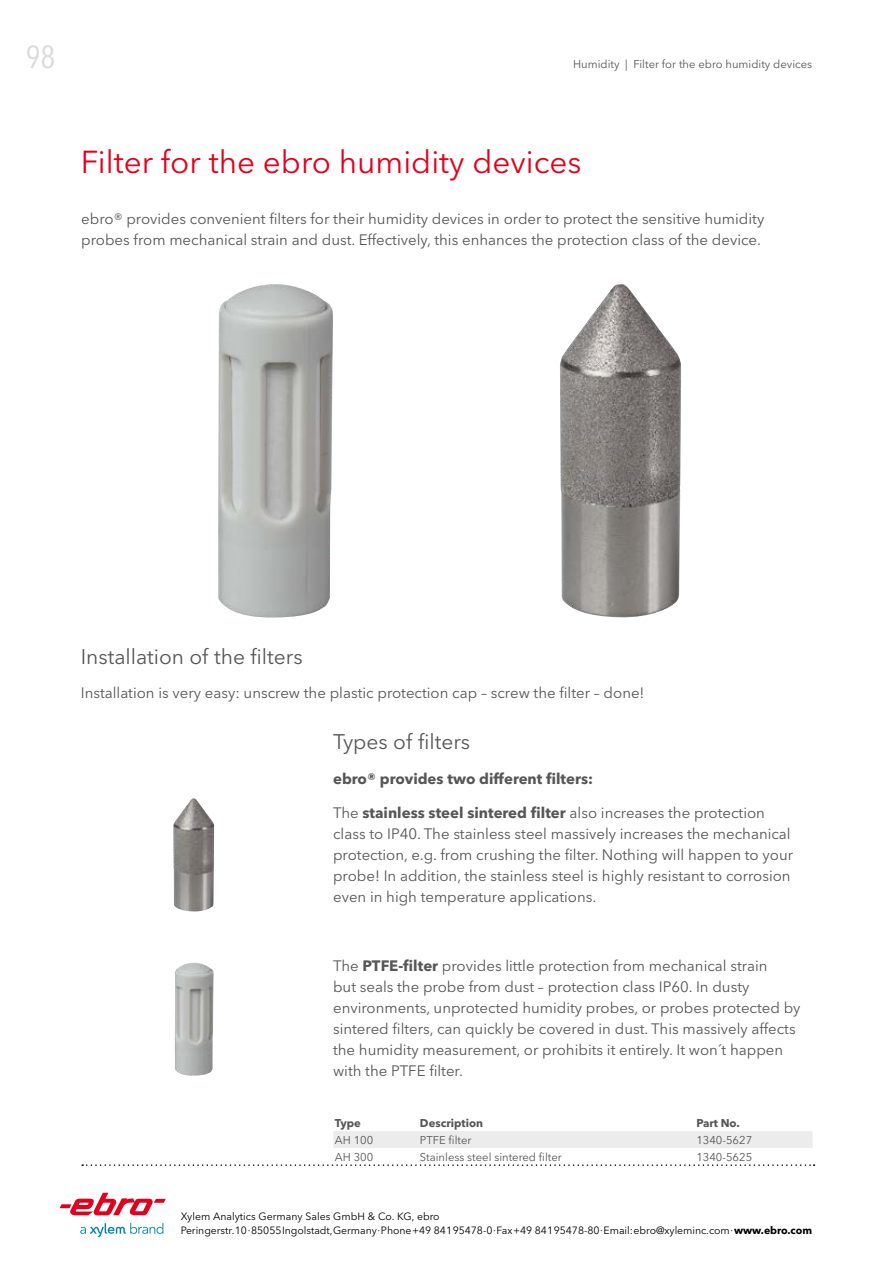
<style>
.page{position:relative;width:893px;height:1263px;background:#fff}
.page>*{position:absolute;margin:0;border:0;box-sizing:border-box;transform-origin:0 0}
.t1{font:31.5px "Avenir Next LT Pro";color:#e3001d}
.t2{font:condensed 31.5px "Avenir Next LT Pro";color:#d9dada}
.t3{font:21px "Avenir Next LT Pro";color:#565655}
.t4{font:15px/21px "Avenir Next LT Pro";color:#565655}
.t5{font:700 15px "Avenir Next LT Pro";color:#565655}
.t6{font:11.25px "Avenir Next LT Pro";color:#565655}
.t7{font:700 11.25px "Avenir Next LT Pro";color:#565655}
.t8{font:10.5px/13.5px "Avenir Next LT Pro";letter-spacing:-.005em;color:#000}
.s1{font-weight:700}
</style>
<div class="page">
<img style="left:173px;top:798px;width:41px;height:114px">
<img style="left:560px;top:284px;width:121px;height:334px">
<img style="left:175px;top:963px;width:39px;height:113px">
<img style="left:218px;top:284px;width:115px;height:334px">
<svg style="left:82px;top:1131px;width:733px;height:35px"></svg>
<svg style="left:80px;top:1223px;width:83px;height:14px"></svg>
<svg style="left:60px;top:1193px;width:106px;height:22px"></svg>
<h1 class="t2" style="left:26px;top:38px;width:31px">98</h1>
<p class="t6" style="left:573px;top:57px;width:240px">Humidity | Filter for the ebro humidity devices</p>
<h1 class="t1" style="left:81px;top:143px;width:502px">Filter for the ebro humidity devices</h1>
<p class="t4" style="left:81px;top:208px;width:685px">ebro® provides convenient filters for their humidity devices in order to protect the sensitive humidity probes from mechanical strain and dust. Effectively, this enhances the protection class of the device.</p>
<h2 class="t3" style="left:81px;top:644px;width:223px">Installation of the filters</h2>
<p class="t4" style="left:81px;top:683px;width:565px">Installation is very easy: unscrew the plastic protection cap – screw the filter – done!</p>
<h2 class="t3" style="left:333px;top:729px;width:139px">Types of filters</h2>
<p class="t5" style="left:333px;top:769px;width:262px">ebro® provides two different filters:</p>
<p class="t4" style="left:333px;top:803px;width:462px">The <span class="s1">stainless steel sintered filter</span> also increases the protection class to IP40. The stainless steel massively increases the mechanical protection, e.g. from crushing the filter. Nothing will happen to your probe! In addition, the stainless steel is highly resistant to corrosion even in high temperature applications.</p>
<p class="t4" style="left:333px;top:956px;width:469px">The <span class="s1">PTFE-filter</span> provides little protection from mechanical strain<br>but seals the probe from dust – protection class IP60. In dusty environments, unprotected humidity probes, or probes protected by sintered filters, can quickly be covered in dust. This massively affects the humidity measurement, or prohibits it entirely. It won´t happen with the PTFE filter.</p>
<p class="t7" style="left:335px;top:1116px;width:27px">Type</p>
<p class="t7" style="left:420px;top:1116px;width:65px">Description</p>
<p class="t7" style="left:696px;top:1116px;width:45px">Part No.</p>
<p class="t6" style="left:335px;top:1133px;width:40px">AH 100</p>
<p class="t6" style="left:420px;top:1133px;width:53px">PTFE filter</p>
<p class="t6" style="left:696px;top:1133px;width:57px">1340-5627</p>
<p class="t6" style="left:335px;top:1150px;width:40px">AH 300</p>
<p class="t6" style="left:420px;top:1150px;width:143px">Stainless steel sintered filter</p>
<p class="t6" style="left:696px;top:1150px;width:57px">1340-5625</p>
<p class="t8" style="left:181px;top:1210px;width:633px">Xylem Analytics Germany Sales GmbH &amp; Co. KG, ebro<br>Peringerstr. 10 ∙ 85055 Ingolstadt, Germany ∙ Phone +49 841 95478-0 ∙ Fax +49 841 95478-80 ∙ Email: ebro@xyleminc.com ∙ <span class="s1">www.ebro.com</span></p>
</div>
